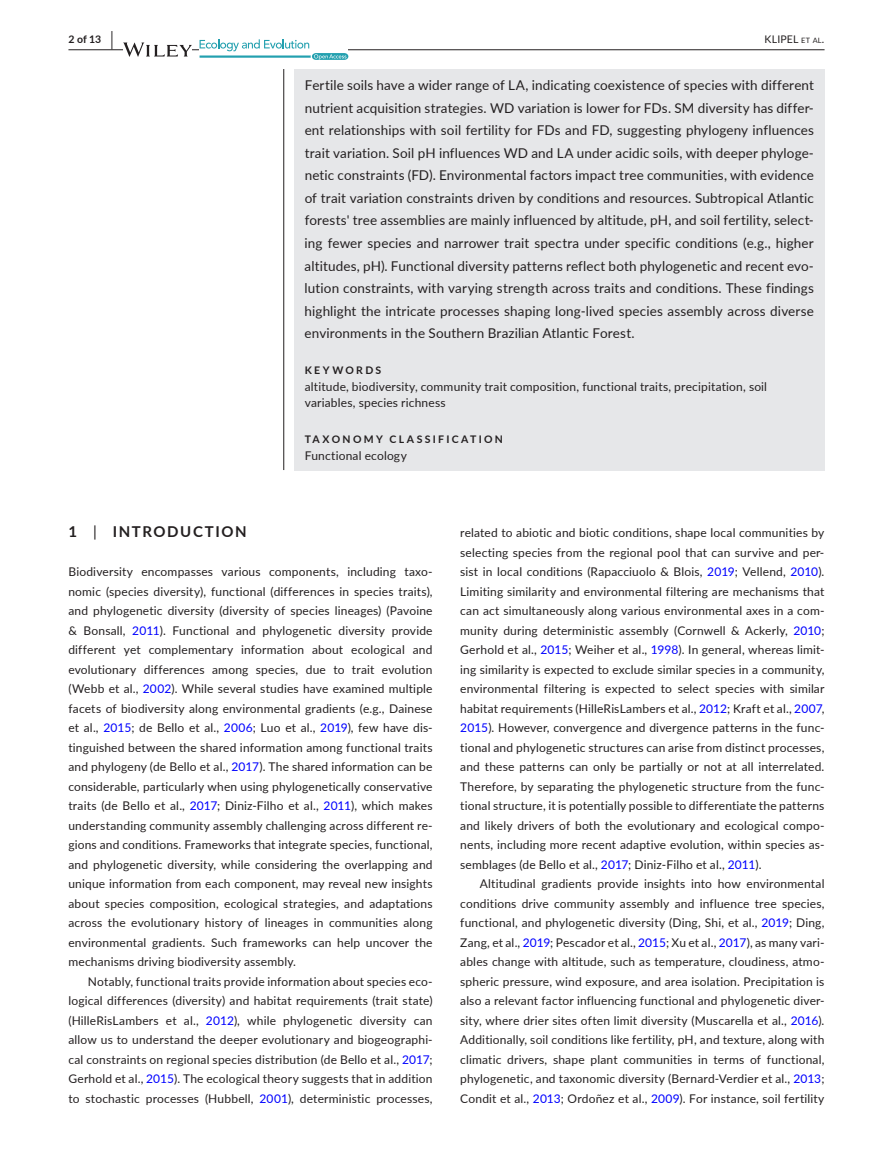
<style>
.page{position:relative;width:893px;height:1174px;background:#fff}
.page>*{position:absolute;margin:0;border:0;box-sizing:border-box;transform-origin:0 0}
.t1{font:700 15px "Lato";letter-spacing:.105em;color:#231f20}
.t2{font:13.5px/22.5px "Lato";letter-spacing:.01em;color:#231f20;text-align:justify}
.t3{font:12px/19.5px "Lato";letter-spacing:.015em;color:#231f20;text-align:justify}
.t4{font:700 10.5px "Lato";letter-spacing:.22em;color:#231f20}
.t5{font:10.5px "Lato";letter-spacing:.02em;color:#231f20}
.s1{font-size:19.5px}
.s2{font-size:7.35px}
.s3{font-weight:400}
.s4{color:#00f}
</style>
<div class="page">
<hr style="left:68px;top:49px;width:756px;height:1px;background:#231f20">
<svg style="left:123px;top:42px;width:69px;height:15px"></svg>
<svg style="left:200px;top:39px;width:148px;height:21px"></svg>
<div style="left:294px;top:69px;width:530px;height:401px;background:#e6e7e9"></div>
<hr style="left:283px;top:69px;width:1px;height:401px;background:#231f20">
<p class="t4" style="left:68px;top:31px;width:46px">2 of 13 <span class="s1">|</span></p>
<p class="t5" style="left:765px;top:31px;width:61px">KLIPEL <span class="s2">et al</span>.</p>
<p class="t2" style="left:305px;top:74px;width:511px">Fertile soils have a wider range of LA, indicating coexistence of species with different nutrient acquisition strategies. WD variation is lower for FDs. SM diversity has differ&shy;ent relationships with soil fertility for FDs and FD, suggesting phylogeny influences trait variation. Soil pH influences WD and LA under acidic soils, with deeper phyloge&shy;netic constraints (FD). Environmental factors impact tree communities, with evidence of trait variation constraints driven by conditions and resources. Subtropical Atlantic forests' tree assemblies are mainly influenced by altitude, pH, and soil fertility, select&shy;ing fewer species and narrower trait spectra under specific conditions (e.g., higher altitudes, pH). Functional diversity patterns reflect both phylogenetic and recent evo&shy;lution constraints, with varying strength across traits and conditions. These findings highlight the intricate processes shaping long-lived species assembly across diverse environments in the Southern Brazilian Atlantic Forest.</p>
<p class="t4" style="left:305px;top:362px;width:78px">KEYWORDS</p>
<p class="t3" style="left:305px;top:377px;width:464px;line-height:16.5px">altitude, biodiversity, community trait composition, functional traits, precipitation, soil variables, species richness</p>
<p class="t4" style="left:305px;top:431px;width:200px">TAXONOMY CLASSIFICATION</p>
<p class="t3" style="left:305px;top:445px;width:104px">Functional ecology</p>
<p class="t1" style="left:68px;top:521px;width:180px">1 <span class="s3">|</span> INTRODUCTION</p>
<p class="t3" style="left:68px;top:561px;width:366px">Biodiversity encompasses various components, including taxo&shy;nomic (species diversity), functional (differences in species traits), and phylogenetic diversity (diversity of species lineages) (Pavoine &amp; Bonsall, <span class="s4">2011</span>). Functional and phylogenetic diversity provide different yet complementary information about ecological and evolutionary differences among species, due to trait evolution (Webb et al., <span class="s4">2002</span>). While several studies have examined multiple facets of biodiversity along environmental gradients (e.g., Dainese et al., <span class="s4">2015</span>; de Bello et al., <span class="s4">2006</span>; Luo et al., <span class="s4">2019</span>), few have dis&shy;tinguished between the shared information among functional traits and phylogeny (de Bello et al., <span class="s4">2017</span>). The shared information can be considerable, particularly when using phylogenetically conservative traits (de Bello et al., <span class="s4">2017</span>; Diniz-Filho et al., <span class="s4">2011</span>), which makes understanding community assembly challenging across different re&shy;gions and conditions. Frameworks that integrate species, functional, and phylogenetic diversity, while considering the overlapping and unique information from each component, may reveal new insights about species composition, ecological strategies, and adaptations across the evolutionary history of lineages in communities along environmental gradients. Such frameworks can help uncover the mechanisms driving biodiversity assembly.</p>
<p class="t3" style="left:68px;top:971px;width:366px;text-indent:20px">Notably, functional traits provide information about species eco&shy;logical differences (diversity) and habitat requirements (trait state) (HilleRisLambers et al., <span class="s4">2012</span>), while phylogenetic diversity can allow us to understand the deeper evolutionary and biogeographi&shy;cal constraints on regional species distribution (de Bello et al., <span class="s4">2017</span>; Gerhold et al., <span class="s4">2015</span>). The ecological theory suggests that in addition to stochastic processes (Hubbell, <span class="s4">2001</span>), deterministic processes,</p>
<p class="t3" style="left:460px;top:522px;width:366px">related to abiotic and biotic conditions, shape local communities by selecting species from the regional pool that can survive and per&shy;sist in local conditions (Rapacciuolo &amp; Blois, <span class="s4">2019</span>; Vellend, <span class="s4">2010</span>).<br>Limiting similarity and environmental filtering are mechanisms that can act simultaneously along various environmental axes in a com&shy;munity during deterministic assembly (Cornwell &amp; Ackerly, <span class="s4">2010</span>; Gerhold et al., <span class="s4">2015</span>; Weiher et al., <span class="s4">1998</span>). In general, whereas limit&shy;ing similarity is expected to exclude similar species in a community, environmental filtering is expected to select species with similar habitat requirements (HilleRisLambers et al., <span class="s4">2012</span>; Kraft et al., <span class="s4">2007</span>, <span class="s4">2015</span>). However, convergence and divergence patterns in the func&shy;tional and phylogenetic structures can arise from distinct processes, and these patterns can only be partially or not at all interrelated.<br>Therefore, by separating the phylogenetic structure from the func&shy;tional structure, it is potentially possible to differentiate the patterns and likely drivers of both the evolutionary and ecological compo&shy;nents, including more recent adaptive evolution, within species as&shy;semblages (de Bello et al., <span class="s4">2017</span>; Diniz-Filho et al., <span class="s4">2011</span>).</p>
<p class="t3" style="left:460px;top:873px;width:366px;text-indent:20px">Altitudinal gradients provide insights into how environmental conditions drive community assembly and influence tree species, functional, and phylogenetic diversity (Ding, Shi, et al., <span class="s4">2019</span>; Ding, Zang, et al., <span class="s4">2019</span>; Pescador et al., <span class="s4">2015</span>; Xu et al., <span class="s4">2017</span>), as many vari&shy;ables change with altitude, such as temperature, cloudiness, atmo&shy;spheric pressure, wind exposure, and area isolation. Precipitation is also a relevant factor influencing functional and phylogenetic diver&shy;sity, where drier sites often limit diversity (Muscarella et al., <span class="s4">2016</span>).<br>Additionally, soil conditions like fertility, pH, and texture, along with climatic drivers, shape plant communities in terms of functional, phylogenetic, and taxonomic diversity (Bernard-Verdier et al., <span class="s4">2013</span>; Condit et al., <span class="s4">2013</span>; Ordoñez et al., <span class="s4">2009</span>). For instance, soil fertility</p>
</div>
